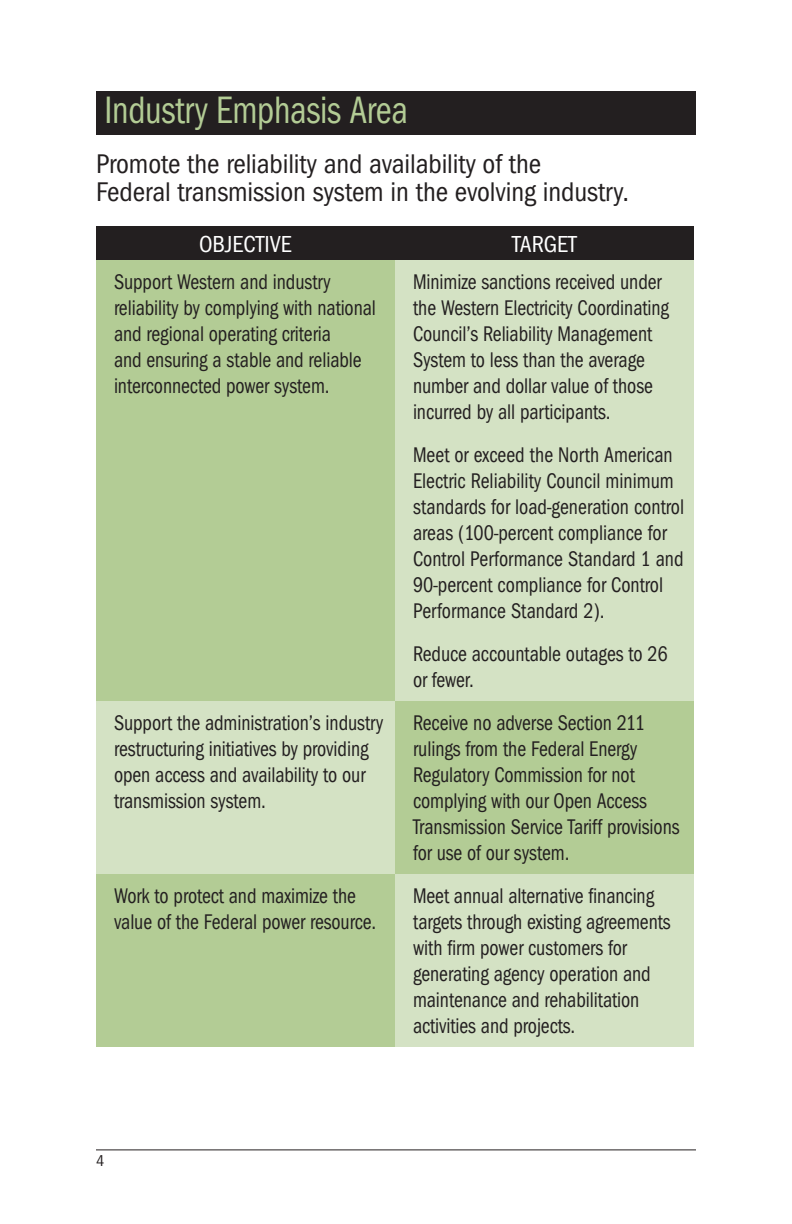
<style>
.page{position:relative;width:792px;height:1224px;background:#fff}
.page>*{position:absolute;margin:0;border:0;box-sizing:border-box;transform-origin:0 0}
.t1{font:condensed 39.6px "Franklin Gothic EF";letter-spacing:-.01em;color:#b3cc95;scale:.91 1}
.t2{font:condensed 28px/28px "Franklin Gothic EF";letter-spacing:-.005em;color:#231f20}
.t3{font:condensed 24px "Franklin Gothic EF";color:#fff}
.t4{font:condensed 22px/26px "Franklin Gothic EF";letter-spacing:-.005em;color:#231f20;scale:.91 1}
.t5{font:condensed 16px "Franklin Gothic EF";color:#231f20}
</style>
<div class="page">
<hr style="left:96px;top:1149px;width:600px;height:1px;background:#231f20">
<div style="left:96px;top:91px;width:600px;height:44px;background:#231f20"></div>
<div style="left:96px;top:226px;width:598px;height:34px;background:#231f20"></div>
<svg style="left:96px;top:260px;width:598px;height:787px;background:#c3d7ac"></svg>
<h1 class="t1" style="left:105px;top:95px;width:335px">Industry Emphasis Area</h1>
<p class="t2" style="left:96px;top:152px;width:535px">Promote the reliability and availability of the<br>Federal transmission system in the evolving industry.</p>
<p class="t3" style="left:199px;top:235px;width:94px">OBJECTIVE</p>
<p class="t3" style="left:512px;top:235px;width:66px">TARGET</p>
<p class="t4" style="left:114px;top:271px;width:289px">Support Western and industry reliability by complying with national and regional operating criteria<br>and ensuring a stable and reliable interconnected power system.</p>
<p class="t4" style="left:413px;top:271px;width:283px">Minimize sanctions received under the Western Electricity Coordinating Council’s Reliability Management System to less than the average number and dollar value of those incurred by all participants.</p>
<p class="t4" style="left:413px;top:444px;width:299px">Meet or exceed the North American Electric Reliability Council minimum standards for load-generation control areas (100-percent compliance for Control Performance Standard 1 and 90-percent compliance for Control Performance Standard 2).</p>
<p class="t4" style="left:413px;top:643px;width:281px">Reduce accountable outages to 26 or fewer.</p>
<p class="t4" style="left:114px;top:712px;width:298px">Support the administration’s industry restructuring initiatives by providing open access and availability to our transmission system.</p>
<p class="t4" style="left:413px;top:712px;width:294px">Receive no adverse Section 211 rulings from the Federal Energy<br>Regulatory Commission for not complying with our Open Access<br>Transmission Service Tariff provisions for use of our system.</p>
<p class="t4" style="left:114px;top:885px;width:290px">Work to protect and maximize the value of the Federal power resource.</p>
<p class="t4" style="left:413px;top:885px;width:285px">Meet annual alternative financing targets through existing agreements with firm power customers for generating agency operation and maintenance and rehabilitation activities and projects.</p>
<p class="t5" style="left:96px;top:1155px;width:10px">4</p>
</div>
